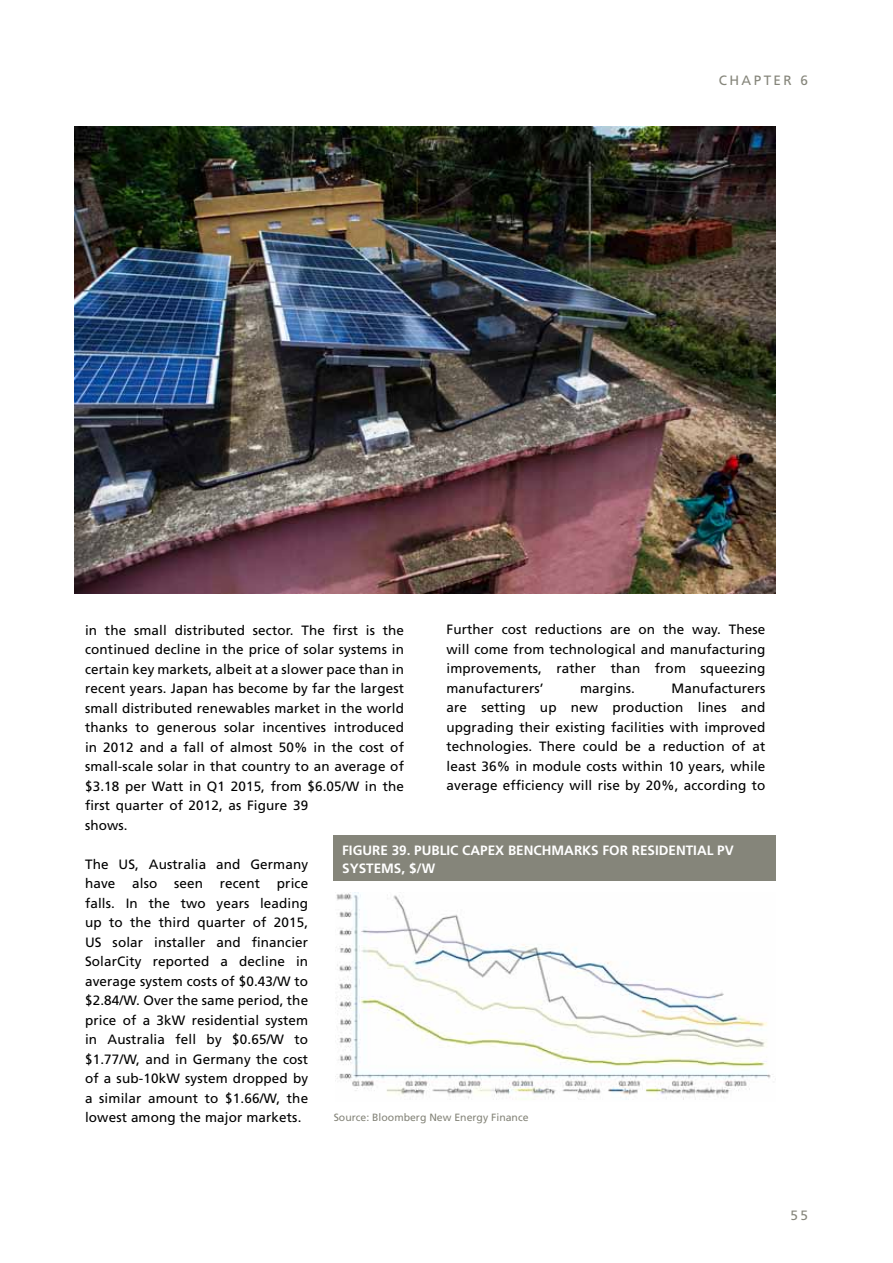
<style>
.page{position:relative;width:893px;height:1263px;background:#fff}
.page>*{position:absolute;margin:0;border:0;box-sizing:border-box;transform-origin:0 0}
.t1{font:13.5px/19.5px "Frutiger";letter-spacing:.01em;color:#000;text-align:justify}
.t2{font:700 13.5px/18px "Frutiger";color:#fff}
.t3{font:13.5px "Frutiger";letter-spacing:.18em;color:#85857a}
.t4{font:10.5px "Frutiger";color:#85857a}
</style>
<div class="page">
<img style="left:74px;top:127px;width:701px;height:467px">
<img style="left:335px;top:893px;width:436px;height:207px">
<div style="left:334px;top:836px;width:442px;height:45px;background:#85857a"></div>
<p class="t3" style="left:719px;top:72px;width:91px">CHAPTER 6</p>
<p class="t1" style="left:85px;top:620px;width:320px;text-align:left">in the small distributed sector. The first is the continued decline in the price of solar systems in certain key markets, albeit at a slower pace than in recent years. Japan has become by far the largest small distributed renewables market in the world thanks to generous solar incentives introduced in 2012 and a fall of almost 50% in the cost of small-scale solar in that country to an average of $3.18 per Watt in Q1 2015, from $6.05/W in the first quarter of 2012, as Figure 39<br>shows.</p>
<p class="t1" style="left:85px;top:854px;width:225px">The US, Australia and Germany have also seen recent price falls. In the two years leading up to the third quarter of 2015, US solar installer and financier SolarCity reported a decline in average system costs of $0.43/W to $2.84/W. Over the same period, the price of a 3kW residential system in Australia fell by $0.65/W to $1.77/W, and in Germany the cost of a sub-10kW system dropped by a similar amount to $1.66/W, the lowest among the major markets.</p>
<p class="t1" style="left:446px;top:620px;width:320px">Further cost reductions are on the way. These will come from technological and manufacturing improvements, rather than from squeezing manufacturers’</p>
<p class="t1" style="left:446px;top:678px;width:320px;text-indent:225px">Manufacturers are setting up new production lines and upgrading their existing facilities with improved technologies. There could be a reduction of at least 36% in module costs within 10 years, while average efficiency will rise by 20%, according to</p>
<p class="t1" style="left:580px;top:678px;width:56px">margins.</p>
<p class="t2" style="left:342px;top:841px;width:393px">FIGURE 39. PUBLIC CAPEX BENCHMARKS FOR RESIDENTIAL PV<br>SYSTEMS, $/W</p>
<p class="t4" style="left:334px;top:1111px;width:196px">Source: Bloomberg New Energy Finance</p>
<p class="t3" style="left:790px;top:1208px;width:19px">55</p>
</div>
